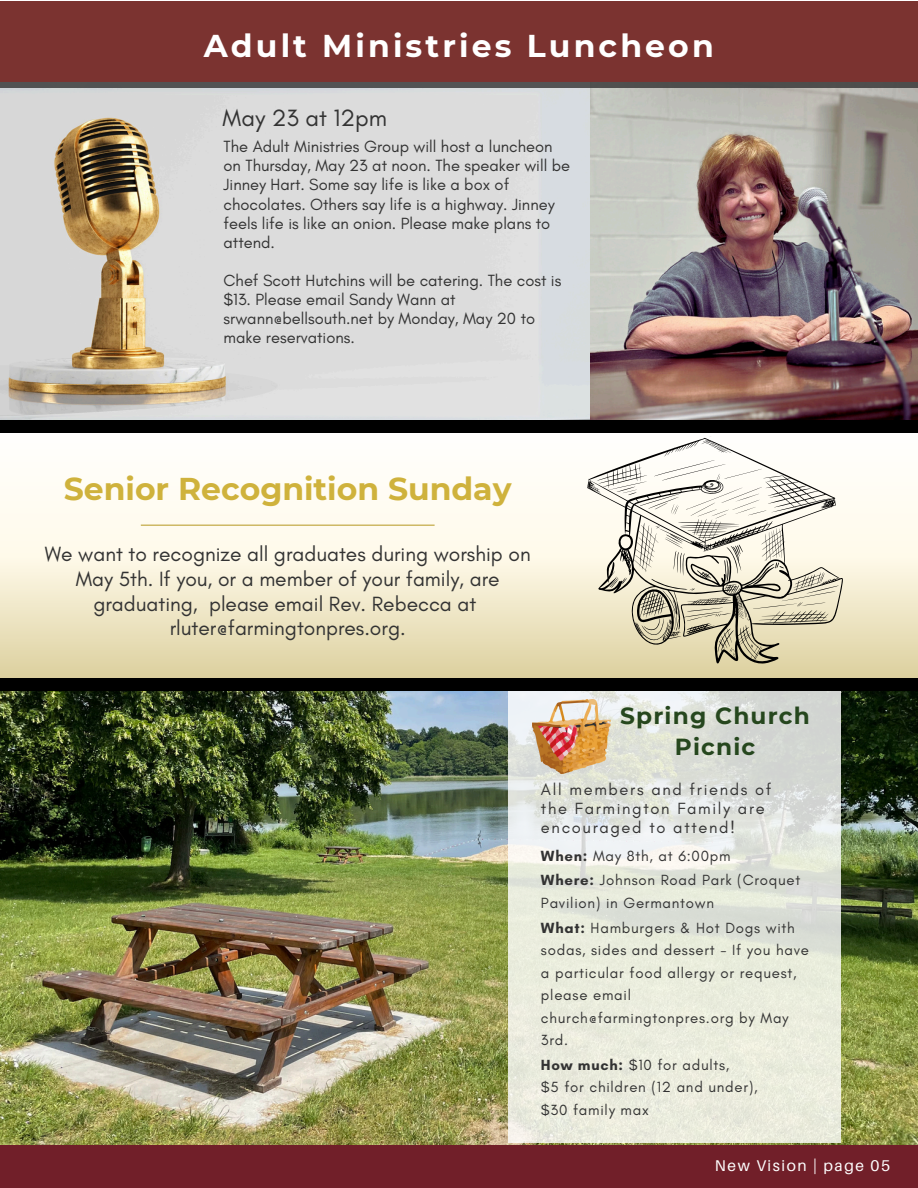
<style>
.page{position:relative;width:918px;height:1188px;background:#fff}
.page>*{position:absolute;margin:0;border:0;box-sizing:border-box;transform-origin:0 0}
.t1{font:700 31.5px "Montserrat";letter-spacing:.1em;color:#fff}
.t2{font:700 31.5px "Montserrat";color:#cfb23c}
.t3{font:24px "Glacial Indifference";color:#333}
.t4{font:700 23.25px/31.5px "Montserrat";letter-spacing:.05em;color:#26471e;text-align:center}
.t5{font:21px/24.8px "Glacial Indifference";color:#333;text-align:center}
.t6{font:16.5px/19.2px "Glacial Indifference";color:#333}
.t7{font:16.5px/19.2px "Glacial Indifference";letter-spacing:.1em;color:#333}
.t8{font:15.6px "Aileron";letter-spacing:.1em;color:#fff}
.t9{font:15px/22.5px "Glacial Indifference";letter-spacing:.05em;color:#333}
.s1{font-weight:700}
</style>
<div class="page">
<div style="left:0;top:1145px;width:918px;height:43px;background:#711f29"></div>
<div style="left:0;top:419px;width:918px;height:271px;background:linear-gradient(to bottom,#fff,#e3d7a8)"></div>
<img style="left:0;top:87px;width:918px;height:332px">
<div style="left:0;top:7px;width:918px;height:80px;background:#525353"></div>
<div style="left:0;top:1px;width:918px;height:81px;background:#7b3330"></div>
<img style="left:0;top:691px;width:918px;height:454px">
<svg style="left:509px;top:691px;width:332px;height:452px;background:#e5e7dd"></svg>
<img style="left:532px;top:700px;width:78px;height:73px">
<div style="left:0;top:678px;width:918px;height:13px;background:#000"></div>
<svg style="left:587px;top:436px;width:256px;height:261px"></svg>
<div style="left:0;top:420px;width:918px;height:13px;background:#000"></div>
<hr style="left:141px;top:525px;width:294px;height:1px;background:#bda237">
<p class="t1" style="left:204px;top:27px;width:512px">Adult Ministries Luncheon</p>
<h4 class="t3" style="left:223px;top:103px;width:166px">May 23 at 12pm</h4>
<p class="t6" style="left:224px;top:137px;width:348px">The Adult Ministries Group will host a luncheon on Thursday, May 23 at noon. The speaker will be Jinney Hart. Some say life is like a box of chocolates. Others say life is a highway. Jinney feels life is like an onion. Please make plans to attend.</p>
<p class="t6" style="left:224px;top:271px;width:339px">Chef Scott Hutchins will be catering. The cost is $13. Please email Sandy Wann at srwann@bellsouth.net by Monday, May 20 to make reservations.</p>
<p class="t2" style="left:64px;top:469px;width:449px">Senior Recognition Sunday</p>
<p class="t5" style="left:45px;top:541px;width:487px">We want to recognize all graduates during worship on May 5th. If you, or a member of your family, are graduating, please email Rev. Rebecca at rluter@farmingtonpres.org.</p>
<p class="t4" style="left:620px;top:700px;width:191px">Spring Church<br>Picnic</p>
<p class="t7" style="left:541px;top:779px;width:232px">All members and friends of the Farmington Family are encouraged to attend!</p>
<p class="t9" style="left:541px;top:844px;width:191px"><span class="s1">When:</span> May 8th, at 6:00pm</p>
<p class="t9" style="left:541px;top:869px;width:261px"><span class="s1">Where:</span> Johnson Road Park (Croquet<br>Pavilion) in Germantown</p>
<h2 class="t9" style="left:541px;top:916px;width:270px"><span class="s1">What:</span> Hamburgers &amp; Hot Dogs with sodas, sides and dessert - If you have a particular food allergy or request, please email church@farmingtonpres.org by May<br>3rd.</h2>
<p class="t9" style="left:541px;top:1053px;width:190px"><span class="s1">How much:</span> $10 for adults,</p>
<p class="t9" style="left:541px;top:1076px;width:218px">$5 for children (12 and under),</p>
<p class="t9" style="left:541px;top:1098px;width:109px">$30 family max</p>
<h1 class="t8" style="left:715px;top:1156px;width:177px">New Vision | page 05</h1>
</div>
